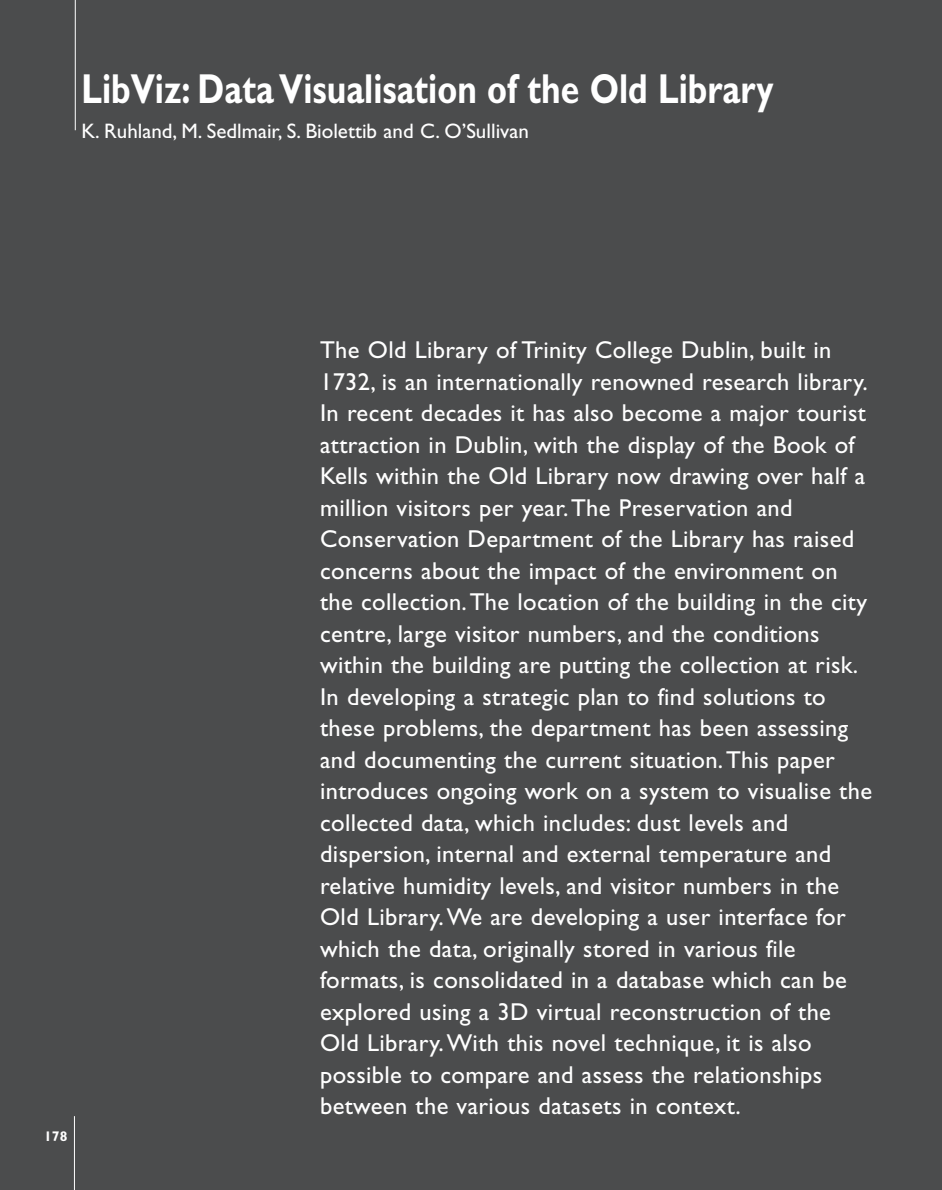
<style>
.page{position:relative;width:942px;height:1190px;background:#4b4c4d}
.page>*{position:absolute;margin:0;border:0;box-sizing:border-box;transform-origin:0 0}
.t1{font:700 42px "Gill Sans";color:#fff;scale:.8 1}
.t2{font:24.5px/31.5px "Gill Sans";letter-spacing:.015em;color:#fff}
.t3{font:21px "Gill Sans";color:#fff}
.t4{font:700 14px "Gill Sans";color:#fff}
</style>
<div class="page">
<hr style="left:74px;top:1116px;width:1px;height:74px;background:#fff">
<hr style="left:75px;top:0;width:1px;height:130px;background:#fff">
<h1 class="t1" style="left:81px;top:74px;width:866px">LibViz: Data Visualisation of the Old Library</h1>
<p class="t3" style="left:81px;top:124px;width:449px">K. Ruhland, M. Sedlmair, S. Biolettib and C. O’Sullivan</p>
<p class="t4" style="left:44px;top:1131px;width:25px">178</p>
<p class="t2" style="left:320px;top:337px;width:553px">The Old Library of Trinity College Dublin, built in 1732, is an internationally renowned research library.<br>In recent decades it has also become a major tourist attraction in Dublin, with the display of the Book of Kells within the Old Library now drawing over half a million visitors per year.The Preservation and Conservation Department of the Library has raised concerns about the impact of the environment on the collection.The location of the building in the city centre, large visitor numbers, and the conditions within the building are putting the collection at risk.<br>In developing a strategic plan to find solutions to these problems, the department has been assessing and documenting the current situation.This paper introduces ongoing work on a system to visualise the collected data, which includes: dust levels and dispersion, internal and external temperature and relative humidity levels, and visitor numbers in the Old Library.We are developing a user interface for which the data, originally stored in various file formats, is consolidated in a database which can be explored using a 3D virtual reconstruction of the Old Library.With this novel technique, it is also possible to compare and assess the relationships between the various datasets in context.</p>
</div>
